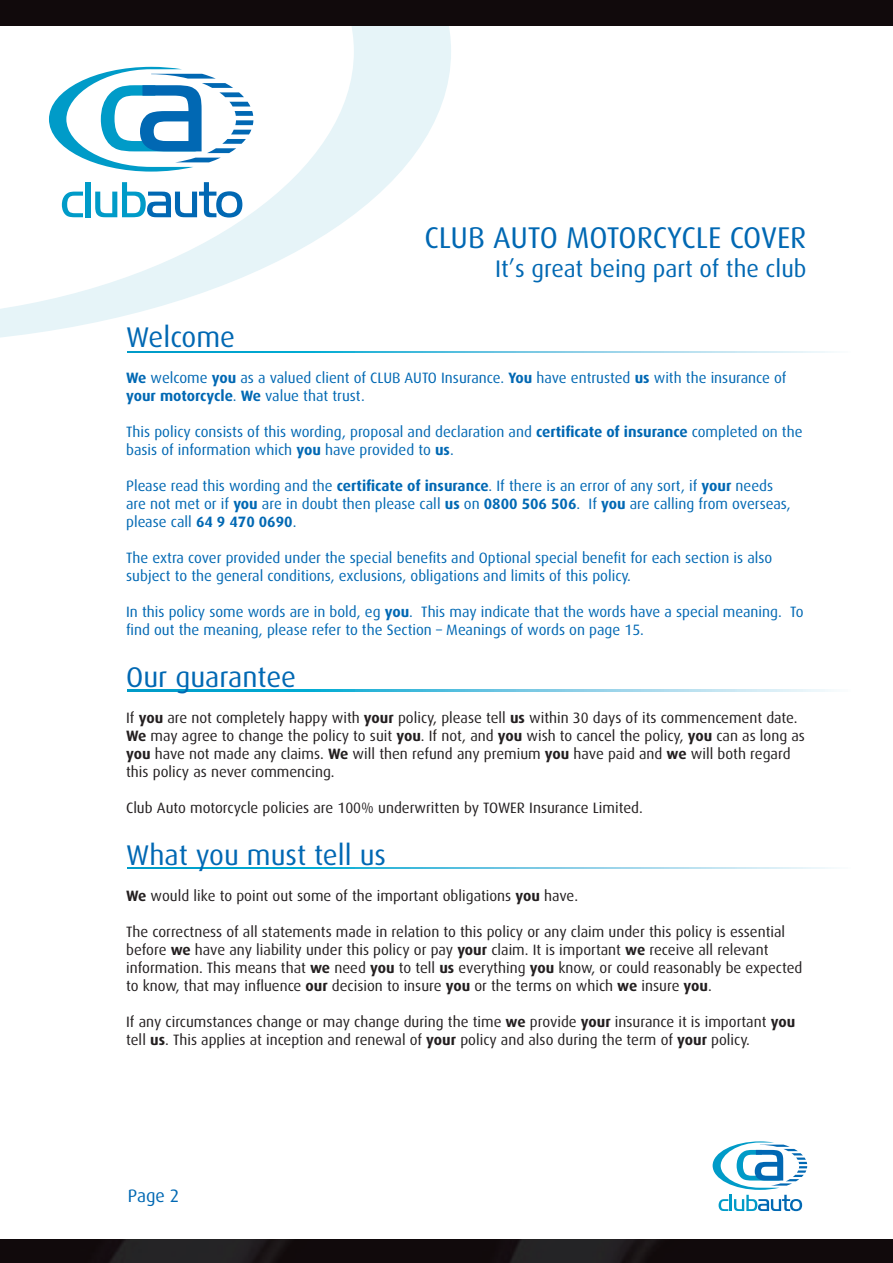
<style>
.page{position:relative;width:893px;height:1263px;background:#110a0c}
.page>*{position:absolute;margin:0;border:0;box-sizing:border-box;transform-origin:0 0}
.t1{font:30px "Dax";letter-spacing:-.005em;color:#0168b3}
.t2{font:28.5px "Dax";color:#0168b3}
.t3{font:24px "Dax";color:#0168b3}
.t4{font:18px "Dax";color:#0168b3}
.t5{font:15px/18px "Dax";color:#231f20}
.t6{font:15px/18px "Dax";color:#0168b3}
.s1{font-weight:700}
</style>
<div class="page">
<img style="left:0;top:1238px;width:893px;height:25px">
<div style="left:0;top:26px;width:893px;height:1212px;background:#fff"></div>
<svg style="left:712px;top:1141px;width:96px;height:71px"></svg>
<svg style="left:127px;top:690px;width:704px;height:1px"></svg>
<svg style="left:127px;top:868px;width:704px;height:1px"></svg>
<svg style="left:0;top:26px;width:451px;height:312px"></svg>
<svg style="left:49px;top:67px;width:204px;height:105px"></svg>
<svg style="left:62px;top:192px;width:21px;height:25px"></svg>
<div style="left:86px;top:182px;width:5px;height:35px;background:#009bc8"></div>
<svg style="left:95px;top:182px;width:147px;height:36px"></svg>
<svg style="left:127px;top:351px;width:704px;height:1px"></svg>
<p class="t1" style="left:424px;top:220px;width:384px">CLUB AUTO MOTORCYCLE COVER</p>
<p class="t3" style="left:495px;top:255px;width:313px">It’s great being part of the club</p>
<p class="t2" style="left:126px;top:321px;width:110px">Welcome</p>
<p class="t6" style="left:126px;top:369px;width:662px"><span class="s1">We</span> welcome <span class="s1">you</span> as a valued client of CLUB AUTO Insurance. <span class="s1">You</span> have entrusted <span class="s1">us</span> with the insurance of <span class="s1">your motorcycle</span>. <span class="s1">We</span> value that trust.</p>
<p class="t6" style="left:126px;top:423px;width:678px">This policy consists of this wording, proposal and declaration and <span class="s1">certificate of insurance</span> completed on the basis of information which <span class="s1">you</span> have provided to <span class="s1">us</span>.</p>
<p class="t6" style="left:126px;top:477px;width:666px">Please read this wording and the <span class="s1">certificate of insurance</span>. If there is an error of any sort, if <span class="s1">your</span> needs are not met or if <span class="s1">you</span> are in doubt then please call <span class="s1">us</span> on <span class="s1">0800 506 506</span>. If <span class="s1">you</span> are calling from overseas, please call <span class="s1">64 9 470 0690</span>.</p>
<p class="t6" style="left:126px;top:549px;width:648px">The extra cover provided under the special benefits and Optional special benefit for each section is also subject to the general conditions, exclusions, obligations and limits of this policy.</p>
<p class="t6" style="left:126px;top:603px;width:679px">In this policy some words are in bold, eg <span class="s1">you</span>. This may indicate that the words have a special meaning. To find out the meaning, please refer to the Section – Meanings of words on page 15.</p>
<p class="t2" style="left:126px;top:661px;width:171px">Our guarantee</p>
<p class="t5" style="left:126px;top:709px;width:680px">If <span class="s1">you</span> are not completely happy with <span class="s1">your</span> policy, please tell <span class="s1">us</span> within 30 days of its commencement date.<br><span class="s1">We</span> may agree to change the policy to suit <span class="s1">you</span>. If not, and <span class="s1">you</span> wish to cancel the policy, <span class="s1">you</span> can as long as <span class="s1">you</span> have not made any claims. <span class="s1">We</span> will then refund any premium <span class="s1">you</span> have paid and <span class="s1">we</span> will both regard this policy as never commencing.</p>
<p class="t5" style="left:126px;top:799px;width:518px">Club Auto motorcycle policies are 100% underwritten by TOWER Insurance Limited.</p>
<p class="t2" style="left:126px;top:839px;width:261px">What you must tell us</p>
<p class="t5" style="left:126px;top:887px;width:453px"><span class="s1">We</span> would like to point out some of the important obligations <span class="s1">you</span> have.</p>
<p class="t5" style="left:126px;top:923px;width:678px">The correctness of all statements made in relation to this policy or any claim under this policy is essential before <span class="s1">we</span> have any liability under this policy or pay <span class="s1">your</span> claim. It is important <span class="s1">we</span> receive all relevant information. This means that <span class="s1">we</span> need <span class="s1">you</span> to tell <span class="s1">us</span> everything <span class="s1">you</span> know, or could reasonably be expected to know, that may influence <span class="s1">our</span> decision to insure <span class="s1">you</span> or the terms on which <span class="s1">we</span> insure <span class="s1">you</span>.</p>
<p class="t5" style="left:126px;top:1013px;width:671px">If any circumstances change or may change during the time <span class="s1">we</span> provide <span class="s1">your</span> insurance it is important <span class="s1">you </span>tell <span class="s1">us</span>. This applies at inception and renewal of <span class="s1">your</span> policy and also during the term of <span class="s1">your</span> policy.</p>
<p class="t4" style="left:128px;top:1185px;width:53px">Page 2</p>
</div>
